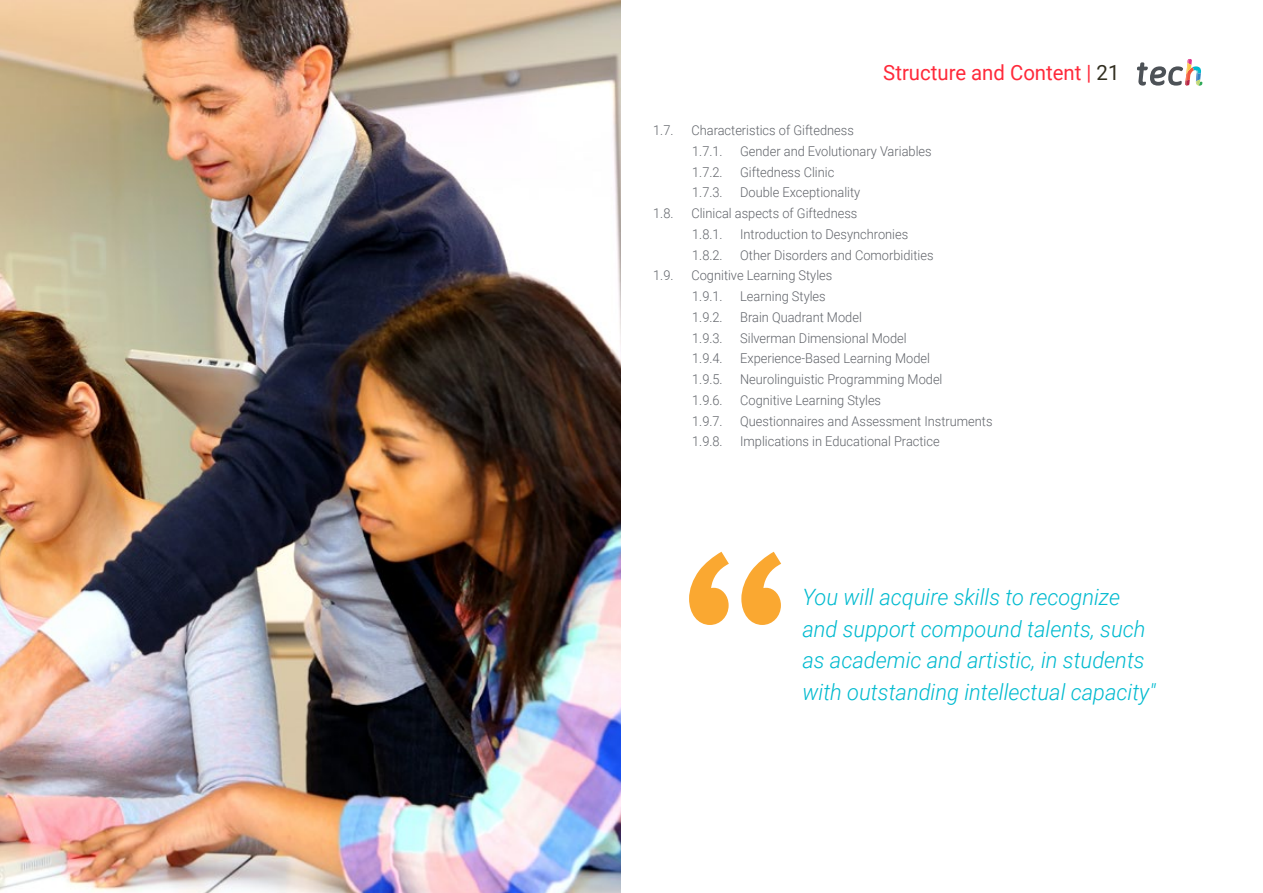
<style>
.page{position:relative;width:1263px;height:893px;background:#fff}
.page>*{position:absolute;margin:0;border:0;box-sizing:border-box;transform-origin:0 0}
.t1{font:italic 300 22.5px/31.5px "Roboto";color:#00bacf}
.t2{font:21px "Roboto";color:#ff293a}
.t3{font:300 13.5px/20.7px "Roboto";color:#61646a;scale:.95 1}
.s1{color:#312e20}
</style>
<div class="page">
<img style="left:0;top:0;width:621px;height:893px">
<svg style="left:689px;top:552px;width:92px;height:73px"></svg>
<svg style="left:1137px;top:59px;width:65px;height:27px"></svg>
<h2 class="t2" style="left:883px;top:57px;width:238px">Structure and Content | <span class="s1">21</span></h2>
<p class="t3" style="left:653px;top:120px;width:23px">1.7.</p>
<p class="t3" style="left:691px;top:120px;width:172px">Characteristics of Giftedness<br>1.7.1.</p>
<p class="t3" style="left:740px;top:140px;width:203px">Gender and Evolutionary Variables</p>
<p class="t3" style="left:692px;top:161px;width:34px">1.7.2.</p>
<p class="t3" style="left:740px;top:161px;width:101px">Giftedness Clinic</p>
<p class="t3" style="left:692px;top:182px;width:34px">1.7.3.</p>
<p class="t3" style="left:740px;top:182px;width:128px">Double Exceptionality</p>
<p class="t3" style="left:653px;top:203px;width:23px">1.8.</p>
<p class="t3" style="left:691px;top:203px;width:176px">Clinical aspects of Giftedness<br>1.8.1.</p>
<p class="t3" style="left:740px;top:223px;width:178px">Introduction to Desynchronies</p>
<p class="t3" style="left:692px;top:244px;width:34px">1.8.2.</p>
<p class="t3" style="left:740px;top:244px;width:205px">Other Disorders and Comorbidities</p>
<p class="t3" style="left:653px;top:265px;width:23px">1.9.</p>
<p class="t3" style="left:691px;top:265px;width:150px">Cognitive Learning Styles<br>1.9.1.</p>
<p class="t3" style="left:740px;top:286px;width:92px">Learning Styles</p>
<p class="t3" style="left:692px;top:306px;width:34px">1.9.2.</p>
<p class="t3" style="left:740px;top:306px;width:130px">Brain Quadrant Model</p>
<p class="t3" style="left:692px;top:327px;width:34px">1.9.3.</p>
<p class="t3" style="left:740px;top:327px;width:177px">Silverman Dimensional Model</p>
<p class="t3" style="left:692px;top:348px;width:34px">1.9.4.</p>
<p class="t3" style="left:740px;top:348px;width:201px">Experience-Based Learning Model</p>
<p class="t3" style="left:692px;top:369px;width:34px">1.9.5.</p>
<p class="t3" style="left:740px;top:369px;width:214px">Neurolinguistic Programming Model</p>
<p class="t3" style="left:692px;top:389px;width:34px">1.9.6.</p>
<p class="t3" style="left:740px;top:389px;width:150px">Cognitive Learning Styles</p>
<p class="t3" style="left:692px;top:410px;width:34px">1.9.7.</p>
<p class="t3" style="left:740px;top:410px;width:267px">Questionnaires and Assessment Instruments</p>
<p class="t3" style="left:692px;top:431px;width:34px">1.9.8.</p>
<p class="t3" style="left:740px;top:431px;width:212px">Implications in Educational Practice</p>
<h1 class="t1" style="left:802px;top:581px;width:355px">You will acquire skills to recognize and support compound talents, such as academic and artistic, in students with outstanding intellectual capacity"</h1>
</div>
